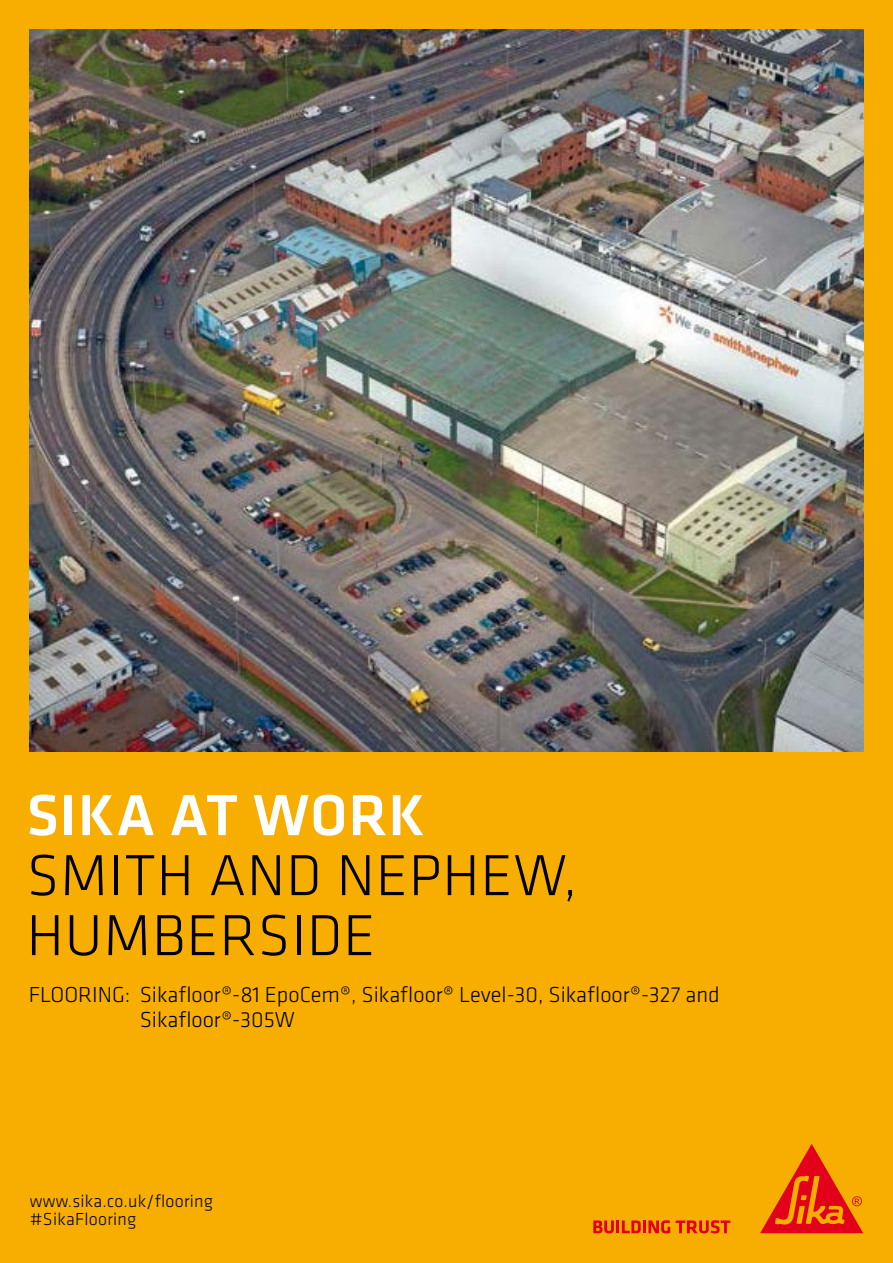
<style>
.page{position:relative;width:893px;height:1263px;background:#f8ae00}
.page>*{position:absolute;margin:0;border:0;box-sizing:border-box;transform-origin:0 0}
.t1{font:300 60px/60px "Klavika";letter-spacing:.015em;color:#000}
.t2{font:500 60px "Klavika";letter-spacing:.015em;color:#fff}
.t3{font:300 22.5px/24.8px "Klavika";color:#000}
.t4{font:300 18px/18px "Klavika";letter-spacing:.015em;color:#000}
</style>
<div class="page">
<svg style="left:593px;top:1220px;width:77px;height:13px"></svg>
<svg style="left:676px;top:1220px;width:54px;height:13px"></svg>
<svg style="left:760px;top:1144px;width:103px;height:89px"></svg>
<img style="left:30px;top:30px;width:833px;height:722px">
<h1 class="t2" style="left:27px;top:775px;width:400px">SIKA AT WORK</h1>
<h1 class="t1" style="left:27px;top:845px;width:552px">SMITH AND NEPHEW,<br>HUMBERSIDE</h1>
<p class="t3" style="left:140px;top:982px;width:581px;text-indent:-111px">FLOORING: Sikafloor®-81 EpoCem®, Sikafloor® Level-30, Sikafloor®-327 and<br>Sikafloor®-305W</p>
<p class="t4" style="left:30px;top:1192px;width:185px">www.sika.co.uk/flooring #SikaFlooring</p>
</div>
